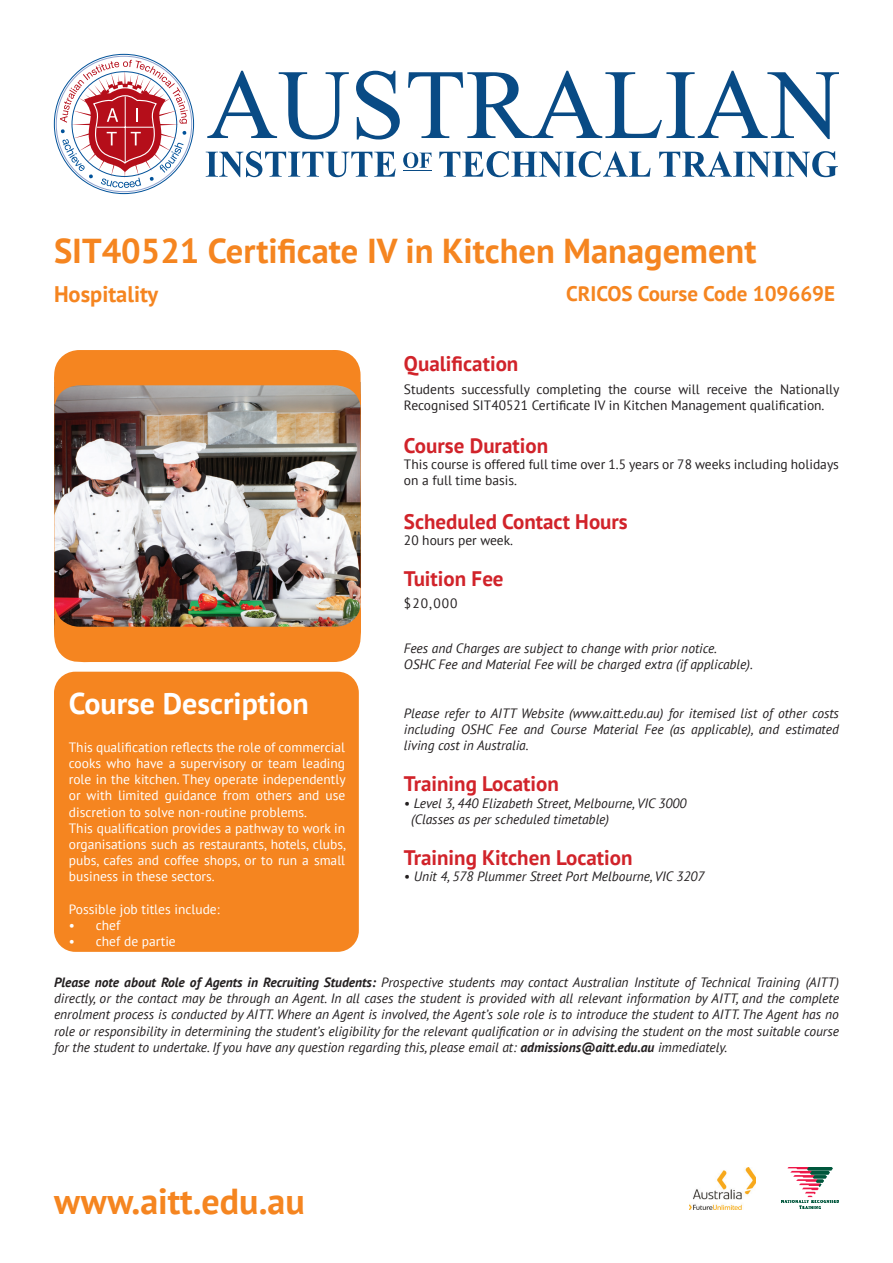
<style>
.page{position:relative;width:893px;height:1263px;background:#fff}
.page>*{position:absolute;margin:0;border:0;box-sizing:border-box;transform-origin:0 0}
.t1{font:700 36px "PT Sans";color:#f58520}
.t2{font:700 34.5px "PT Sans";color:#f58520}
.t3{font:700 30px "PT Sans";color:#fff}
.t4{font:700 22.5px "PT Sans";color:#f58520}
.t5{font:700 21px "PT Sans";color:#d1232a}
.t6{font:700 21px "PT Sans";color:#f58520}
.t7{font:italic 13.5px/16.2px "PT Sans";color:#231f20}
.t8{font:13.5px/16.2px "PT Sans";color:#fff}
.t9{font:13.5px/16.2px "PT Sans";color:#231f20}
.s1{font-weight:700}
</style>
<div class="page">
<div style="left:54px;top:672px;width:305px;height:280px;background:#f58520;border-radius:21px"></div>
<svg style="left:54px;top:54px;width:140px;height:140px"></svg>
<svg style="left:60px;top:60px;width:128px;height:135px"></svg>
<svg style="left:207px;top:71px;width:142px;height:69px"></svg>
<svg style="left:356px;top:71px;width:44px;height:69px"></svg>
<svg style="left:408px;top:71px;width:431px;height:68px"></svg>
<svg style="left:206px;top:151px;width:190px;height:26px"></svg>
<svg style="left:439px;top:151px;width:211px;height:26px"></svg>
<svg style="left:659px;top:151px;width:179px;height:26px"></svg>
<svg style="left:403px;top:152px;width:29px;height:19px"></svg>
<img style="left:54px;top:350px;width:307px;height:312px">
<img style="left:782px;top:1168px;width:56px;height:41px">
<img style="left:689px;top:1167px;width:66px;height:42px">
<h2 class="t2" style="left:54px;top:228px;width:704px">SIT40521 Certificate IV in Kitchen Management</h2>
<h3 class="t6" style="left:566px;top:279px;width:271px">CRICOS Course Code 109669E</h3>
<h3 class="t4" style="left:54px;top:279px;width:106px">Hospitality</h3>
<h3 class="t5" style="left:404px;top:350px;width:116px">Qualification</h3>
<p class="t9" style="left:404px;top:380px;width:437px">Students successfully completing the course will receive the Nationally<br>Recognised SIT40521 Certificate IV in Kitchen Management qualification.</p>
<h3 class="t5" style="left:404px;top:432px;width:146px">Course Duration</h3>
<p class="t9" style="left:404px;top:456px;width:436px">This course is offered full time over 1.5 years or 78 weeks including holidays on a full time basis.</p>
<h3 class="t5" style="left:404px;top:507px;width:225px">Scheduled Contact Hours</h3>
<p class="t9" style="left:404px;top:532px;width:111px">20 hours per week.</p>
<h3 class="t5" style="left:404px;top:565px;width:101px">Tuition Fee</h3>
<p class="t9" style="left:404px;top:595px;width:55px">$20,000</p>
<p class="t7" style="left:404px;top:640px;width:350px">Fees and Charges are subject to change with prior notice.<br>OSHC Fee and Material Fee will be charged extra (if applicable).</p>
<p class="t7" style="left:404px;top:704px;width:437px;text-align:justify">Please refer to AITT Website (www.aitt.edu.au) for itemised list of other costs including OSHC Fee and Course Material Fee (as applicable), and estimated living cost in Australia.</p>
<h3 class="t5" style="left:404px;top:770px;width:156px">Training Location</h3>
<p class="t7" style="left:411px;top:794px;width:277px;text-indent:-7px">• Level 3, 440 Elizabeth Street, Melbourne, VIC 3000 (Classes as per scheduled timetable)</p>
<h3 class="t5" style="left:404px;top:844px;width:230px">Training Kitchen Location</h3>
<p class="t7" style="left:404px;top:868px;width:302px">• Unit 4, 578 Plummer Street Port Melbourne, VIC 3207</p>
<h3 class="t3" style="left:69px;top:684px;width:242px">Course Description</h3>
<p class="t8" style="left:69px;top:738px;width:279px">This qualification reflects the role of commercial cooks who have a supervisory or team leading role in the kitchen. They operate independently or with limited guidance from others and use discretion to solve non-routine problems.<br>This qualification provides a pathway to work in organisations such as restaurants, hotels, clubs, pubs, cafes and coffee shops, or to run a small business in these sectors.</p>
<p class="t8" style="left:69px;top:900px;width:152px">Possible job titles include:</p>
<p class="t8" style="left:69px;top:917px;width:53px">• chef</p>
<p class="t8" style="left:69px;top:933px;width:109px">• chef de partie</p>
<p class="t7" style="left:54px;top:974px;width:786px;text-align:justify"><span class="s1">Please note about Role of Agents in Recruiting Students:</span> Prospective students may contact Australian Institute of Technical Training (AITT) directly, or the contact may be through an Agent. In all cases the student is provided with all relevant information by AITT, and the complete enrolment process is conducted by AITT. Where an Agent is involved, the Agent’s sole role is to introduce the student to AITT. The Agent has no role or responsibility in determining the student’s eligibility for the relevant qualification or in advising the student on the most suitable course for the student to undertake. If you have any question regarding this, please email at: <span class="s1">admissions@aitt.edu.au</span> immediately.</p>
<h1 class="t1" style="left:54px;top:1177px;width:252px">www.aitt.edu.au</h1>
</div>
